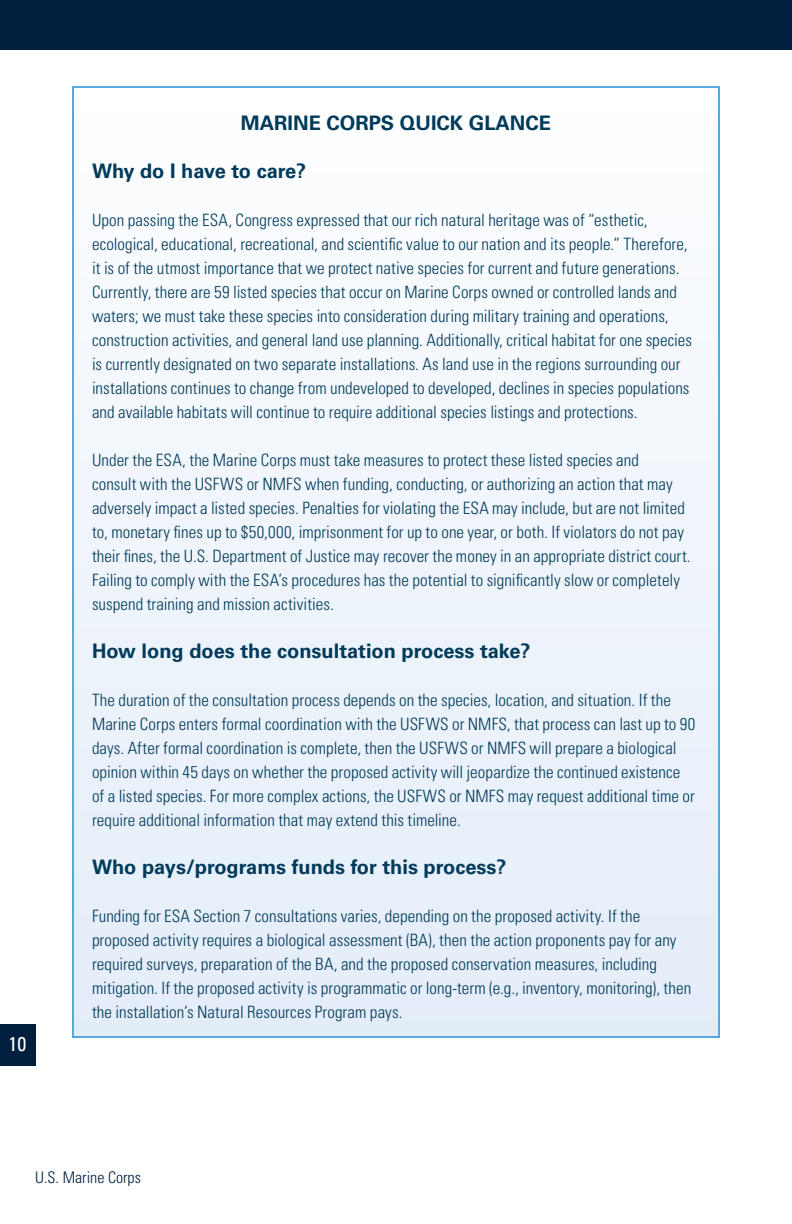
<style>
.page{position:relative;width:792px;height:1224px;background:#fff}
.page>*{position:absolute;margin:0;border:0;box-sizing:border-box;transform-origin:0 0}
.t1{font:700 20px "Univers LT Std";color:#003a5a}
.t2{font:condensed 20px "Univers LT Std";color:#fff}
.t3{font:300 condensed 17px/24px "Univers LT Std";letter-spacing:.005em;color:#003a5a}
.t4{font:300 condensed 16px "Univers LT Std";color:#001f3f}
</style>
<div class="page">
<div style="left:0;top:1025px;width:35px;height:41px;background:#001f3f"></div>
<div style="left:0;top:0;width:792px;height:50px;background:#001f3f"></div>
<div style="left:73px;top:87px;width:646px;height:950px;background:linear-gradient(to bottom,#fdfeff,#e3ecf8)"></div>
<p class="t2" style="left:8px;top:1031px;width:19px">10</p>
<p class="t1" style="left:241px;top:111px;width:32px">MARIN</p>
<p class="t1" style="left:309px;top:111px;width:60px">E CORPS</p>
<p class="t1" style="left:400px;top:111px;width:111px">QUICK GLANC</p>
<p class="t1" style="left:539px;top:111px;width:14px">E</p>
<p class="t1" style="left:92px;top:159px;width:216px">Why do I have to care?</p>
<p class="t3" style="left:92px;top:208px;width:602px">Upon passing the ESA, Congress expressed that our rich natural heritage was of “esthetic, ecological, educational, recreational, and scientific value to our nation and its people.” Therefore, it is of the utmost importance that we protect native species for current and future generations.<br>Currently, there are 59 listed species that occur on Marine Corps owned or controlled lands and waters; we must take these species into consideration during military training and operations, construction activities, and general land use planning. Additionally, critical habitat for one species is currently designated on two separate installations. As land use in the regions surrounding our installations continues to change from undeveloped to developed, declines in species populations and available habitats will continue to require additional species listings and protections.</p>
<p class="t3" style="left:92px;top:448px;width:600px">Under the ESA, the Marine Corps must take measures to protect these listed species and<br>consult with the USFWS or NMFS when funding, conducting, or authorizing an action that may adversely impact a listed species. Penalties for violating the ESA may include, but are not limited to, monetary fines up to $50,000, imprisonment for up to one year, or both. If violators do not pay their fines, the U.S. Department of Justice may recover the money in an appropriate district court.<br>Failing to comply with the ESA’s procedures has the potential to significantly slow or completely suspend training and mission activities.</p>
<p class="t1" style="left:92px;top:639px;width:440px">How long does the consultation process take?</p>
<p class="t3" style="left:92px;top:688px;width:605px">The duration of the consultation process depends on the species, location, and situation. If the Marine Corps enters formal coordination with the USFWS or NMFS, that process can last up to 90 days. After formal coordination is complete, then the USFWS or NMFS will prepare a biological opinion within 45 days on whether the proposed activity will jeopardize the continued existence of a listed species. For more complex actions, the USFWS or NMFS may request additional time or require additional information that may extend this timeline.</p>
<p class="t1" style="left:92px;top:855px;width:416px">Who pays/programs funds for this process?</p>
<p class="t3" style="left:92px;top:904px;width:601px">Funding for ESA Section 7 consultations varies, depending on the proposed activity. If the proposed activity requires a biological assessment (BA), then the action proponents pay for any required surveys, preparation of the BA, and the proposed conservation measures, including mitigation. If the proposed activity is programmatic or long-term (e.g., inventory, monitoring), then the installation’s Natural Resources Program pays.</p>
<p class="t4" style="left:35px;top:1168px;width:107px">U.S. Marine Corps</p>
</div>
